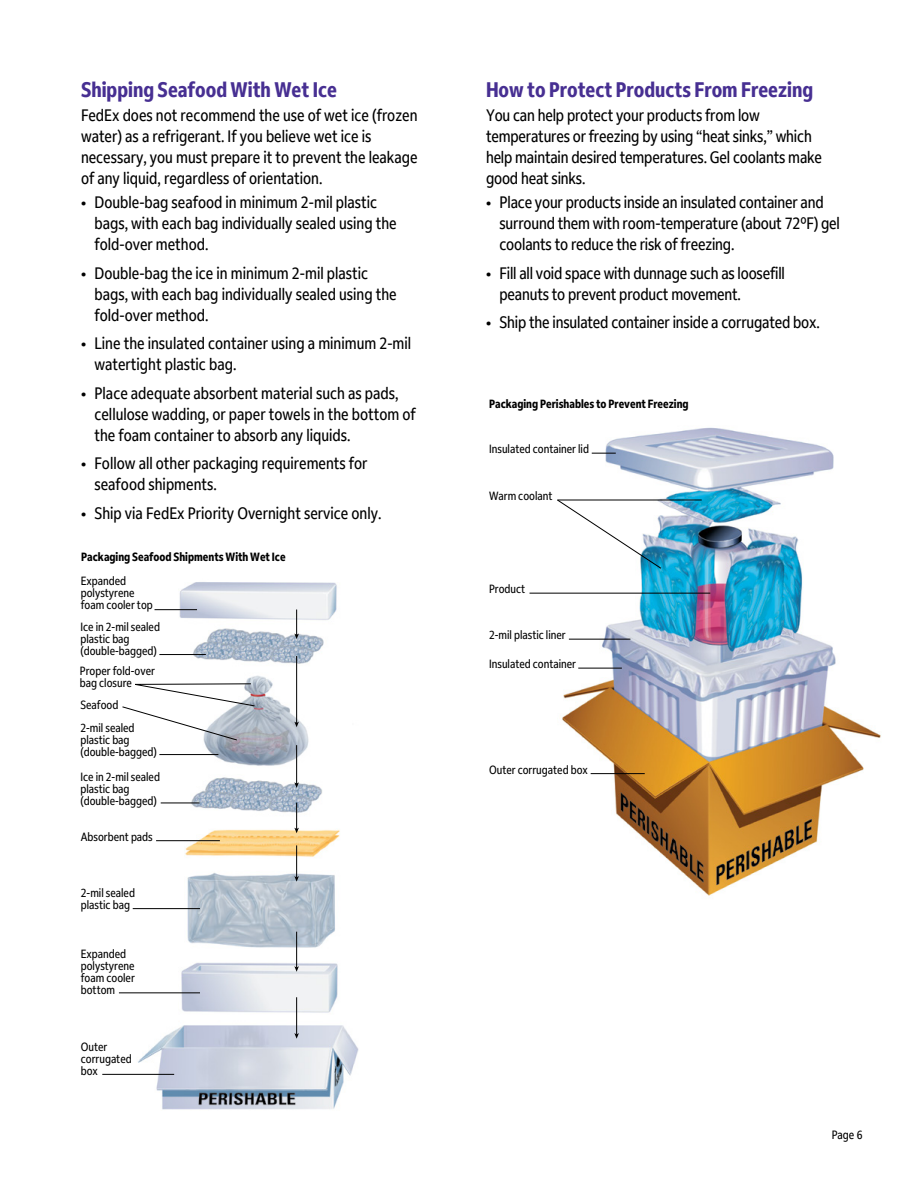
<style>
.page{position:relative;width:918px;height:1188px;background:#fff}
.page>*{position:absolute;margin:0;border:0;box-sizing:border-box;transform-origin:0 0}
.t1{font:700 condensed 21px "Fed Ex Sans";color:#472f92}
.t2{font:condensed 16.5px/21px "Fed Ex Sans";color:#000}
.t3{font:condensed 12px/12px "Fed Ex Sans";color:#000}
.t4{font:700 condensed 12px "Fed Ex Sans";color:#000}
.t5{font:condensed 11.85px "Fed Ex Sans";color:#000}
.t6{font:700 condensed 11.85px "Fed Ex Sans";color:#000}
</style>
<div class="page">
<img style="left:562px;top:427px;width:319px;height:469px">
<svg style="left:592px;top:453px;width:24px;height:1px"></svg>
<hr style="left:569px;top:639px;width:61px;height:1px;background:#000">
<hr style="left:578px;top:668px;width:44px;height:1px;background:#000">
<hr style="left:591px;top:773px;width:54px;height:1px;background:#000">
<svg style="left:529px;top:499px;width:182px;height:95px"></svg>
<img style="left:130px;top:582px;width:229px;height:528px">
<hr style="left:159px;top:654px;width:47px;height:1px;background:#000">
<hr style="left:161px;top:803px;width:39px;height:1px;background:#000">
<hr style="left:159px;top:754px;width:59px;height:1px;background:#000">
<svg style="left:294px;top:610px;width:5px;height:29px"></svg>
<hr style="left:296px;top:656px;width:1px;height:67px;background:#000">
<svg style="left:294px;top:722px;width:5px;height:5px"></svg>
<hr style="left:296px;top:745px;width:1px;height:39px;background:#000">
<svg style="left:294px;top:782px;width:5px;height:6px"></svg>
<svg style="left:294px;top:803px;width:5px;height:30px"></svg>
<hr style="left:296px;top:932px;width:1px;height:36px;background:#000">
<svg style="left:294px;top:966px;width:5px;height:6px"></svg>
<hr style="left:296px;top:997px;width:1px;height:38px;background:#000">
<svg style="left:294px;top:1033px;width:5px;height:6px"></svg>
<hr style="left:296px;top:845px;width:1px;height:33px;background:#000">
<svg style="left:294px;top:876px;width:5px;height:6px"></svg>
<hr style="left:156px;top:840px;width:64px;height:1px;background:#000">
<hr style="left:133px;top:908px;width:67px;height:1px;background:#000">
<hr style="left:119px;top:992px;width:81px;height:1px;background:#000">
<hr style="left:155px;top:609px;width:42px;height:1px;background:#000">
<hr style="left:102px;top:1074px;width:72px;height:1px;background:#000">
<svg style="left:122px;top:683px;width:133px;height:58px"></svg>
<p class="t1" style="left:81px;top:77px;width:257px">Shipping Seafood With Wet Ice</p>
<p class="t2" style="left:81px;top:105px;width:338px">FedEx does not recommend the use of wet ice (frozen water) as a refrigerant. If you believe wet ice is necessary, you must prepare it to prevent the leakage of any liquid, regardless of orientation.</p>
<p class="t2" style="left:94px;top:192px;width:304px;text-indent:-13px">• Double-bag seafood in minimum 2-mil plastic bags, with each bag individually sealed using the fold-over method.</p>
<p class="t2" style="left:94px;top:262px;width:304px;text-indent:-13px">• Double-bag the ice in minimum 2-mil plastic bags, with each bag individually sealed using the fold-over method.</p>
<p class="t2" style="left:94px;top:333px;width:318px;text-indent:-13px">• Line the insulated container using a minimum 2-mil watertight plastic bag.</p>
<p class="t2" style="left:94px;top:383px;width:323px;text-indent:-13px">• Place adequate absorbent material such as pads, cellulose wadding, or paper towels in the bottom of the foam container to absorb any liquids.</p>
<p class="t2" style="left:94px;top:453px;width:275px;text-indent:-13px">• Follow all other packaging requirements for seafood shipments.</p>
<p class="t2" style="left:81px;top:503px;width:302px">• Ship via FedEx Priority Overnight service only.</p>
<p class="t4" style="left:81px;top:550px;width:206px">Packaging Seafood Shipments With Wet Ice</p>
<p class="t3" style="left:81px;top:575px;width:74px">Expanded polystyrene foam cooler top</p>
<p class="t3" style="left:80px;top:621px;width:81px">Ice in 2-mil sealed plastic bag (double-bagged)</p>
<p class="t3" style="left:80px;top:665px;width:77px">Proper fold-over bag closure</p>
<p class="t3" style="left:80px;top:699px;width:39px">Seafood</p>
<p class="t3" style="left:80px;top:722px;width:78px">2-mil sealed plastic bag (double-bagged)</p>
<p class="t3" style="left:80px;top:771px;width:81px">Ice in 2-mil sealed plastic bag (double-bagged)</p>
<p class="t3" style="left:81px;top:831px;width:74px">Absorbent pads</p>
<p class="t3" style="left:81px;top:886px;width:56px">2-mil sealed plastic bag</p>
<p class="t3" style="left:81px;top:948px;width:56px">Expanded polystyrene foam cooler bottom</p>
<p class="t3" style="left:81px;top:1041px;width:52px">Outer corrugated box</p>
<p class="t1" style="left:486px;top:77px;width:329px">How to Protect Products From Freezing</p>
<p class="t2" style="left:486px;top:105px;width:338px">You can help protect your products from low temperatures or freezing by using “heat sinks,” which help maintain desired temperatures. Gel coolants make good heat sinks.</p>
<p class="t2" style="left:499px;top:192px;width:342px;text-indent:-13px">• Place your products inside an insulated container and surround them with room-temperature (about 72ºF) gel coolants to reduce the risk of freezing.</p>
<p class="t2" style="left:499px;top:262px;width:287px;text-indent:-13px">• Fill all void space with dunnage such as loosefill peanuts to prevent product movement.</p>
<p class="t2" style="left:486px;top:312px;width:335px">• Ship the insulated container inside a corrugated box.</p>
<p class="t6" style="left:489px;top:397px;width:201px">Packaging Perishables to Prevent Freezing</p>
<p class="t5" style="left:489px;top:442px;width:101px">Insulated container lid</p>
<p class="t5" style="left:489px;top:489px;width:65px">Warm coolant</p>
<p class="t5" style="left:489px;top:582px;width:38px">Product</p>
<p class="t5" style="left:489px;top:628px;width:78px">2-mil plastic liner</p>
<p class="t5" style="left:489px;top:657px;width:89px">Insulated container</p>
<p class="t5" style="left:489px;top:763px;width:100px">Outer corrugated box</p>
<p class="t3" style="left:832px;top:1129px;width:32px">Page 6</p>
</div>
